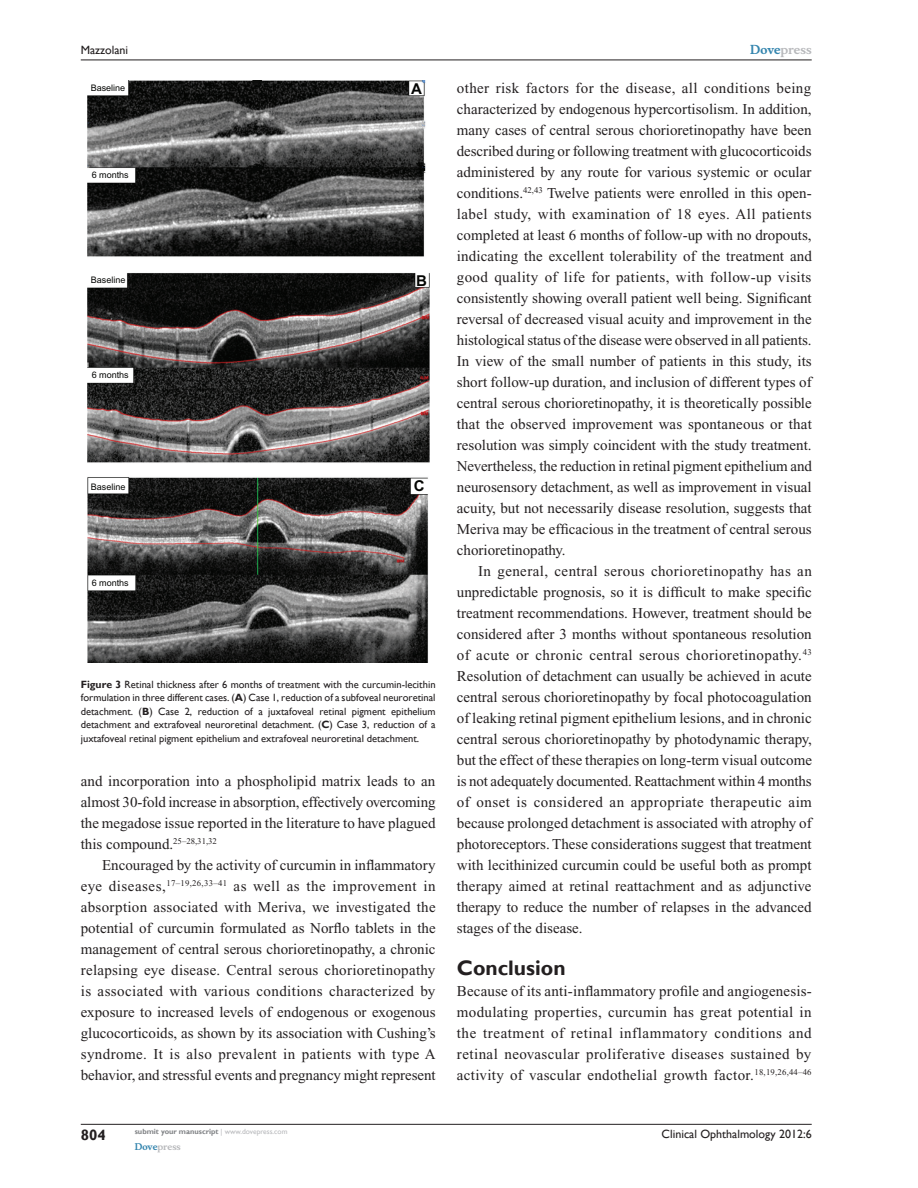
<style>
.page{position:relative;width:918px;height:1188px;background:#fff}
.page>*{position:absolute;margin:0;border:0;box-sizing:border-box;transform-origin:0 0}
.t1{font:700 21px "Gill Sans";color:#231f20}
.t2{font:15px/21px "Times New Roman";color:#231f20;text-align:justify}
.t3{font:700 15px "Arial";color:#040503}
.t4{font:700 15px "Gill Sans";color:#231f20}
.t5{font:12px "Gill Sans";color:#231f20}
.t6{font:700 12px "Musee";color:#b8b9bc}
.t7{font:10.5px/13.5px "Gill Sans";color:#231f20;text-align:justify}
.t8{font:9px "Arial";color:#040503}
.t9{font:700 9px "Musee";color:#b8b9bc}
.t10{font:700 7.5px "Gill Sans";color:#808285}
.s1{font-weight:700}
.s2{font-weight:400;color:#b8b9bc}
.s3{color:#3485ae}
</style>
<div class="page">
<img style="left:87px;top:81px;width:342px;height:582px">
<hr style="left:81px;top:1124px;width:731px;height:1px;background:#231f20">
<hr style="left:81px;top:60px;width:731px;height:1px;background:#231f20">
<p class="t5" style="left:81px;top:43px;width:49px">Mazzolani</p>
<p class="t8" style="left:91px;top:83px;width:36px">Baseline</p>
<p class="t8" style="left:92px;top:170px;width:39px">6 months</p>
<p class="t8" style="left:91px;top:275px;width:36px">Baseline</p>
<p class="t8" style="left:92px;top:370px;width:39px">6 months</p>
<p class="t8" style="left:91px;top:481px;width:36px">Baseline</p>
<p class="t8" style="left:92px;top:578px;width:39px">6 months</p>
<p class="t3" style="left:411px;top:80px;width:12px">A</p>
<p class="t3" style="left:416px;top:272px;width:12px">B</p>
<p class="t3" style="left:414px;top:477px;width:12px">C</p>
<p class="t7" style="left:81px;top:678px;width:356px"><span class="s1">Figure 3</span> Retinal thickness after 6 months of treatment with the curcumin-lecithin formulation in three different cases. (<span class="s1">A</span>) Case 1, reduction of a subfoveal neuroretinal detachment. (<span class="s1">B</span>) Case 2, reduction of a juxtafoveal retinal pigment epithelium detachment and extrafoveal neuroretinal detachment. (<span class="s1">C</span>) Case 3, reduction of a juxtafoveal retinal pigment epithelium and extrafoveal neuroretinal detachment.</p>
<p class="t2" style="left:81px;top:771px;width:356px">and incorporation into a phospholipid matrix leads to an almost 30-fold increase in absorption, effectively overcoming the megadose issue reported in the literature to have plagued this compound.<sup>25–28,31,32</sup></p>
<p class="t2" style="left:81px;top:855px;width:357px;text-indent:21px">Encouraged by the activity of curcumin in inflammatory eye diseases,<sup>17–19,26,33–41</sup> as well as the improvement in absorption associated with Meriva, we investigated the potential of curcumin formulated as Norflo tablets in the management of central serous chorioretinopathy, a chronic relapsing eye disease. Central serous chorioretinopathy is associated with various conditions characterized by exposure to increased levels of endogenous or exogenous glucocorticoids, as shown by its association with Cushing’s syndrome. It is also prevalent in patients with type A behavior, and stressful events and pregnancy might represent</p>
<p class="t4" style="left:81px;top:1126px;width:26px">804</p>
<p class="t10" style="left:135px;top:1127px;width:154px">submit your manuscript <span class="s2">| www.dovepress.com</span></p>
<p class="t9" style="left:135px;top:1141px;width:48px"><span class="s3">Dove</span>press</p>
<p class="t6" style="left:750px;top:43px;width:63px"><span class="s3">Dove</span>press</p>
<p class="t2" style="left:457px;top:77px;width:357px">other risk factors for the disease, all conditions being characterized by endogenous hypercortisolism. In addition, many cases of central serous chorioretinopathy have been described during or following treatment with glucocorticoids administered by any route for various systemic or ocular conditions.<sup>42,43</sup> Twelve patients were enrolled in this open&shy;label study, with examination of 18 eyes. All patients completed at least 6 months of follow-up with no dropouts, indicating the excellent tolerability of the treatment and good quality of life for patients, with follow-up visits consistently showing overall patient well being. Significant reversal of decreased visual acuity and improvement in the histological status of the disease were observed in all patients.<br>In view of the small number of patients in this study, its short follow-up duration, and inclusion of different types of central serous chorioretinopathy, it is theoretically possible that the observed improvement was spontaneous or that resolution was simply coincident with the study treatment.<br>Nevertheless, the reduction in retinal pigment epithelium and neurosensory detachment, as well as improvement in visual acuity, but not necessarily disease resolution, suggests that Meriva may be efficacious in the treatment of central serous chorioretinopathy.</p>
<p class="t2" style="left:457px;top:560px;width:357px;text-indent:21px">In general, central serous chorioretinopathy has an unpredictable prognosis, so it is difficult to make specific treatment recommendations. However, treatment should be considered after 3 months without spontaneous resolution of acute or chronic central serous chorioretinopathy.<sup>43<br></sup>Resolution of detachment can usually be achieved in acute central serous chorioretinopathy by focal photocoagulation of leaking retinal pigment epithelium lesions, and in chronic central serous chorioretinopathy by photodynamic therapy, but the effect of these therapies on long-term visual outcome is not adequately documented. Reattachment within 4 months of onset is considered an appropriate therapeutic aim because prolonged detachment is associated with atrophy of photoreceptors. These considerations suggest that treatment with lecithinized curcumin could be useful both as prompt therapy aimed at retinal reattachment and as adjunctive therapy to reduce the number of relapses in the advanced stages of the disease.</p>
<h1 class="t1" style="left:457px;top:956px;width:110px">Conclusion</h1>
<p class="t2" style="left:457px;top:981px;width:356px">Because of its anti-inflammatory profile and angiogenesis&shy;modulating properties, curcumin has great potential in the treatment of retinal inflammatory conditions and retinal neovascular proliferative diseases sustained by activity of vascular endothelial growth factor.<sup>18,19,26,44–46</sup></p>
<p class="t5" style="left:662px;top:1127px;width:152px">Clinical Ophthalmology 2012:6</p>
</div>
